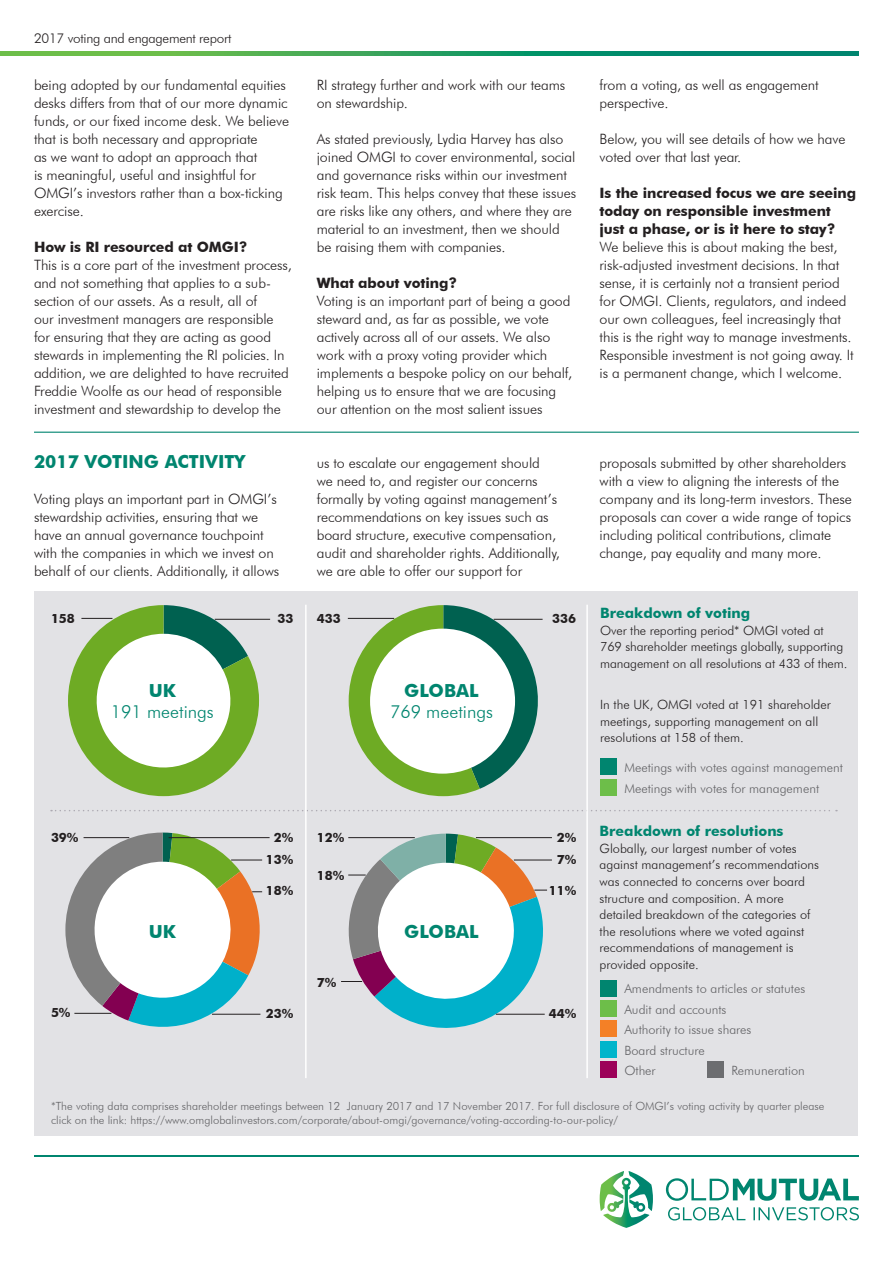
<style>
.page{position:relative;width:893px;height:1263px;background:#fff}
.page>*{position:absolute;margin:0;border:0;box-sizing:border-box;transform-origin:0 0}
.Heading_2A{font:700 18px "Futura BT";color:#00856f}
.t1{font:300 18px "Futura BT";color:#00856f}
.Body_copy{font:300 14.25px/18px "Futura BT";letter-spacing:-.005em;color:#231f20}
.Heading_2A-2{font:300 14.25px/18px "Futura BT";letter-spacing:-.005em;color:#231f20}
.t2{font:700 14.25px "Futura BT";color:#00856f}
.t3{font:300 13.5px "Futura BT";letter-spacing:-.02em;color:#231f20}
.t4{font:300 12.75px/16.6px "Futura BT";color:#231f20}
.t5{font:300 12.75px "Futura BT";color:#636366}
.t6{font:700 12.75px "Futura BT";color:#231f20}
.t7{font:300 11.25px/14.2px "Futura BT";color:#636366}
.s1{font-weight:700}
</style>
<div class="page">
<hr style="left:34px;top:432px;width:825px;height:1px;background:#00856f">
<div style="left:35px;top:591px;width:823px;height:544px;background:#e2e2e5"></div>
<svg style="left:349px;top:605px;width:194px;height:191px"></svg>
<div style="left:600px;top:758px;width:17px;height:17px;background:#00856f"></div>
<div style="left:600px;top:980px;width:17px;height:16px;background:#00856f"></div>
<div style="left:600px;top:1021px;width:17px;height:16px;background:#f48026"></div>
<div style="left:600px;top:1061px;width:17px;height:17px;background:#9c0159"></div>
<div style="left:600px;top:780px;width:17px;height:16px;background:#6dbe49"></div>
<div style="left:600px;top:1001px;width:17px;height:16px;background:#6dbe49"></div>
<div style="left:600px;top:1041px;width:17px;height:17px;background:#00b5cb"></div>
<div style="left:707px;top:1061px;width:17px;height:17px;background:#6c6d70"></div>
<div style="left:370px;top:629px;width:145px;height:145px;background:#fff;border-radius:50%"></div>
<svg style="left:0;top:51px;width:859px;height:4px;background:#2ea05d"></svg>
<hr style="left:34px;top:1155px;width:825px;height:2px;background:#00856f">
<svg style="left:666px;top:1178px;width:193px;height:23px"></svg>
<svg style="left:668px;top:1207px;width:191px;height:13px"></svg>
<svg style="left:600px;top:1171px;width:53px;height:57px"></svg>
<svg style="left:51px;top:810px;width:786px;height:1px"></svg>
<svg style="left:68px;top:605px;width:191px;height:191px"></svg>
<hr style="left:81px;top:618px;width:31px;height:1px;background:#231f20">
<hr style="left:348px;top:618px;width:46px;height:1px;background:#231f20">
<hr style="left:169px;top:837px;width:101px;height:1px;background:#231f20">
<hr style="left:215px;top:619px;width:55px;height:1px;background:#231f20">
<hr style="left:494px;top:619px;width:49px;height:1px;background:#231f20">
<hr style="left:476px;top:837px;width:76px;height:1px;background:#231f20">
<svg style="left:65px;top:832px;width:201px;height:195px"></svg>
<hr style="left:514px;top:860px;width:38px;height:1px;background:#231f20">
<svg style="left:341px;top:834px;width:210px;height:194px"></svg>
<hr style="left:212px;top:1014px;width:48px;height:1px;background:#231f20">
<hr style="left:496px;top:1014px;width:49px;height:1px;background:#231f20">
<hr style="left:586px;top:605px;width:2px;height:473px;background:#fff">
<hr style="left:305px;top:605px;width:2px;height:473px;background:#fff">
<p class="t3" style="left:34px;top:30px;width:199px">2017 voting and engagement report</p>
<p class="Body_copy" style="left:34px;top:76px;width:257px">being adopted by our fundamental equities desks differs from that of our more dynamic funds, or our fixed income desk. We believe that is both necessary and appropriate<br>as we want to adopt an approach that<br>is meaningful, useful and insightful for OMGI’s investors rather than a box-ticking exercise.</p>
<p class="Body_copy" style="left:34px;top:238px;width:259px"><span class="s1">How is RI resourced at OMGI?<br></span>This is a core part of the investment process, and not something that applies to a sub&shy;section of our assets. As a result, all of<br>our investment managers are responsible for ensuring that they are acting as good stewards in implementing the RI policies. In addition, we are delighted to have recruited Freddie Woolfe as our head of responsible investment and stewardship to develop the</p>
<p class="Heading_2A" style="left:34px;top:451px;width:213px">2017 VOTING ACTIVITY</p>
<p class="Heading_2A-2" style="left:34px;top:490px;width:247px">Voting plays an important part in OMGI’s stewardship activities, ensuring that we have an annual governance touchpoint with the companies in which we invest on behalf of our clients. Additionally, it allows</p>
<p class="Body_copy" style="left:317px;top:76px;width:250px">RI strategy further and work with our teams on stewardship.</p>
<p class="Body_copy" style="left:317px;top:130px;width:261px">As stated previously, Lydia Harvey has also joined OMGI to cover environmental, social and governance risks within our investment risk team. This helps convey that these issues are risks like any others, and where they are material to an investment, then we should be raising them with companies.</p>
<p class="Body_copy" style="left:317px;top:274px;width:257px"><span class="s1">What about voting?<br></span>Voting is an important part of being a good steward and, as far as possible, we vote actively across all of our assets. We also work with a proxy voting provider which implements a bespoke policy on our behalf, helping us to ensure that we are focusing our attention on the most salient issues</p>
<p class="Body_copy" style="left:600px;top:76px;width:221px">from a voting, as well as engagement perspective.</p>
<p class="Body_copy" style="left:600px;top:130px;width:248px">Below, you will see details of how we have voted over that last year.</p>
<p class="Body_copy" style="left:600px;top:184px;width:258px"><span class="s1">Is the increased focus we are seeing today on responsible investment just a phase, or is it here to stay?<br></span>We believe this is about making the best, risk-adjusted investment decisions. In that sense, it is certainly not a transient period for OMGI. Clients, regulators, and indeed our own colleagues, feel increasingly that this is the right way to manage investments.<br>Responsible investment is not going away. It is a permanent change, which I welcome.</p>
<p class="Heading_2A-2" style="left:317px;top:454px;width:245px">us to escalate our engagement should<br>we need to, and register our concerns formally by voting against management’s recommendations on key issues such as board structure, executive compensation, audit and shareholder rights. Additionally, we are able to offer our support for</p>
<p class="Heading_2A-2" style="left:600px;top:454px;width:254px">proposals submitted by other shareholders with a view to aligning the interests of the company and its long-term investors. These proposals can cover a wide range of topics including political contributions, climate change, pay equality and many more.</p>
<p class="t6" style="left:51px;top:610px;width:25px">158</p>
<p class="t6" style="left:317px;top:610px;width:25px">433</p>
<p class="t6" style="left:277px;top:611px;width:17px">33</p>
<p class="t6" style="left:552px;top:611px;width:25px">336</p>
<p class="Heading_2A" style="left:149px;top:679px;width:29px">UK</p>
<p class="t1" style="left:111px;top:701px;width:104px">191 meetings</p>
<p class="t6" style="left:51px;top:829px;width:29px">39%</p>
<p class="t6" style="left:51px;top:1005px;width:21px">5%</p>
<p class="Heading_2A" style="left:149px;top:921px;width:29px">UK</p>
<p class="Heading_2A" style="left:404px;top:679px;width:76px">GLOBAL</p>
<p class="t1" style="left:390px;top:701px;width:104px">769 meetings</p>
<p class="t6" style="left:274px;top:829px;width:21px">2%</p>
<p class="t6" style="left:317px;top:829px;width:29px">12%</p>
<p class="t6" style="left:317px;top:868px;width:29px">18%</p>
<p class="t6" style="left:557px;top:829px;width:21px">2%</p>
<p class="t6" style="left:266px;top:852px;width:29px">13%</p>
<p class="t6" style="left:557px;top:852px;width:21px">7%</p>
<p class="t6" style="left:266px;top:882px;width:29px">18%</p>
<p class="t6" style="left:549px;top:882px;width:29px">11%</p>
<p class="t6" style="left:317px;top:974px;width:21px">7%</p>
<p class="Heading_2A" style="left:404px;top:921px;width:76px">GLOBAL</p>
<p class="t6" style="left:266px;top:1006px;width:29px">23%</p>
<p class="t6" style="left:549px;top:1006px;width:29px">44%</p>
<p class="t2" style="left:600px;top:604px;width:152px">Breakdown of voting</p>
<p class="t4" style="left:600px;top:622px;width:249px">Over the reporting period* OMGI voted at<br>769 shareholder meetings globally, supporting management on all resolutions at 433 of them.</p>
<p class="t4" style="left:600px;top:696px;width:232px">In the UK, OMGI voted at 191 shareholder meetings, supporting management on all resolutions at 158 of them.</p>
<p class="t5" style="left:624px;top:759px;width:220px">Meetings with votes against management</p>
<p class="t5" style="left:624px;top:780px;width:196px">Meetings with votes for management</p>
<p class="t2" style="left:600px;top:822px;width:185px">Breakdown of resolutions</p>
<p class="t4" style="left:600px;top:840px;width:221px">Globally, our largest number of votes against management’s recommendations was connected to concerns over board structure and composition. A more detailed breakdown of the categories of the resolutions where we voted against recommendations of management is provided opposite.</p>
<p class="t5" style="left:624px;top:981px;width:182px">Amendments to articles or statutes</p>
<p class="t5" style="left:624px;top:1021px;width:129px">Authority to issue shares</p>
<p class="t5" style="left:624px;top:1062px;width:33px">Other</p>
<p class="t5" style="left:624px;top:1001px;width:104px">Audit and accounts</p>
<p class="t5" style="left:624px;top:1042px;width:82px">Board structure</p>
<p class="t5" style="left:731px;top:1062px;width:75px">Remuneration</p>
<p class="t7" style="left:51px;top:1099px;width:775px">*The voting data comprises shareholder meetings between 12 January 2017 and 17 November 2017. For full disclosure of OMGI’s voting activity by quarter please click on the link: https://www.omglobalinvestors.com/corporate/about-omgi/governance/voting-according-to-our-policy/</p>
</div>
